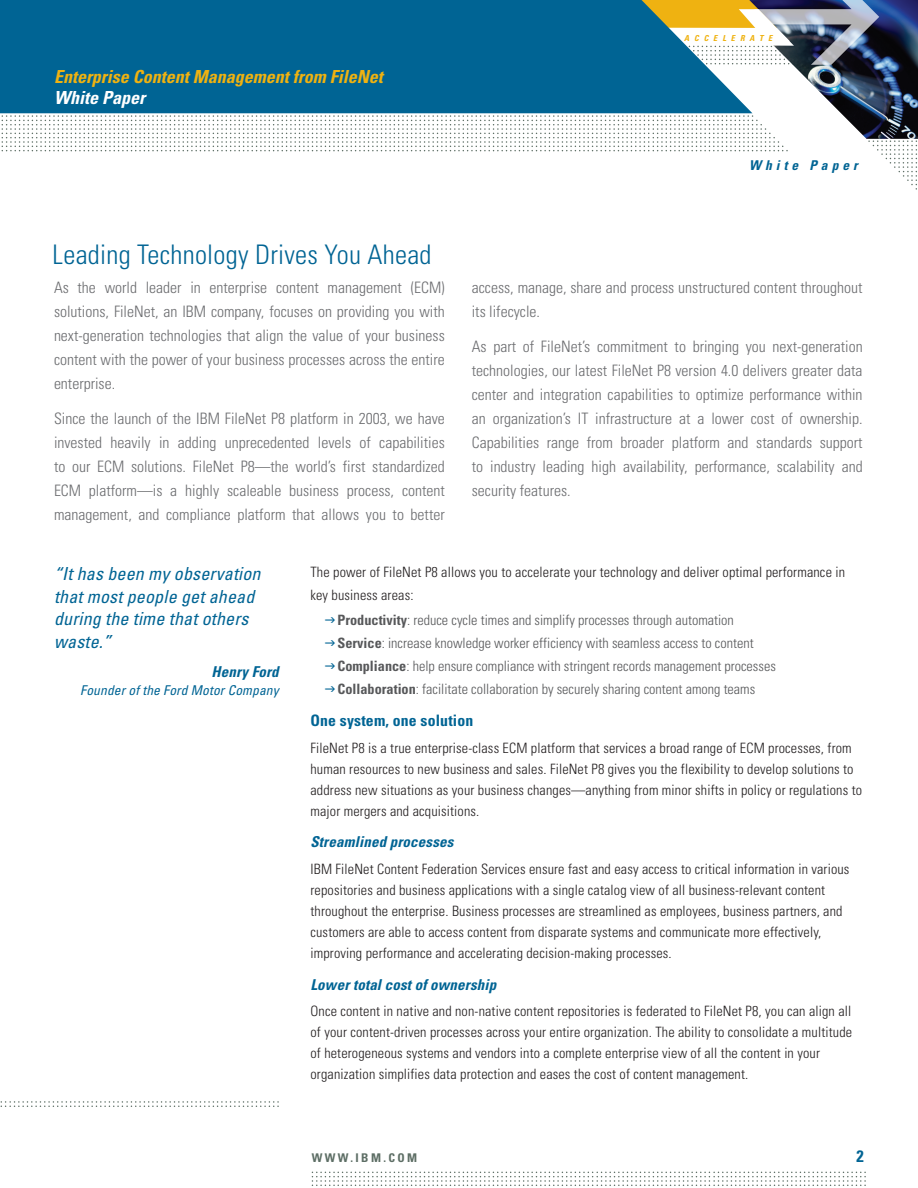
<style>
.page{position:relative;width:918px;height:1188px;background:#fff}
.page>*{position:absolute;margin:0;border:0;box-sizing:border-box;transform-origin:0 0}
.t1{font:300 condensed 27px "Univers";letter-spacing:.01em;color:#006494}
.t2{font:italic condensed 18px/22.5px "Univers";letter-spacing:.01em;color:#006494}
.t3{font:italic 700 condensed 18px "Univers";color:#efb211}
.t4{font:italic 700 condensed 18px "Univers";color:#fff}
.t5{font:300 condensed 15.75px/24px "Univers";color:#6c6d70;text-align:justify}
.t6{font:700 condensed 15.75px "Univers";letter-spacing:.01em;color:#006494}
.t7{font:italic 700 condensed 15px "Univers";letter-spacing:.01em;color:#006494}
.t8{font:300 condensed 14.25px/21px "Univers";letter-spacing:.01em;color:#231f20}
.t9{font:300 condensed 14.25px/23px "Univers";color:#57585a}
.t10{font:italic condensed 13.5px "Univers";letter-spacing:.01em;color:#006494}
.t11{font:italic 700 condensed 13.5px "Univers";letter-spacing:.3em;color:#006494}
.t12{font:700 condensed 12px "Univers";letter-spacing:.2em;color:#5d6e65}
.t13{font:italic 700 condensed 8.25px "Univers";letter-spacing:.6em;color:#efb211}
.s1{font-weight:700}
</style>
<div class="page">
<img style="left:736px;top:0;width:182px;height:139px">
<img style="left:752px;top:0;width:127px;height:82px">
<svg style="left:0;top:0;width:752px;height:113px;background:#126c94"></svg>
<svg style="left:2px;top:115px;width:786px;height:36px"></svg>
<svg style="left:868px;top:140px;width:49px;height:50px"></svg>
<svg style="left:312px;top:1172px;width:554px;height:14px"></svg>
<svg style="left:1px;top:1101px;width:278px;height:6px"></svg>
<p class="t3" style="left:54px;top:65px;width:330px">Enterprise Content Management from FileNet</p>
<p class="t4" style="left:54px;top:86px;width:93px">White Paper</p>
<p class="t13" style="left:684px;top:33px;width:90px">ACCELERATE</p>
<p class="t11" style="left:749px;top:157px;width:110px">White Paper</p>
<h1 class="t1" style="left:53px;top:239px;width:380px">Leading Technology Drives You Ahead</h1>
<p class="t5" style="left:54px;top:276px;width:392px">As the world leader in enterprise content management (ECM) solutions, FileNet, an IBM company, focuses on providing you with next-generation technologies that align the value of your business content with the power of your business processes across the entire enterprise.</p>
<p class="t5" style="left:54px;top:407px;width:392px">Since the launch of the IBM FileNet P8 platform in 2003, we have invested heavily in adding unprecedented levels of capabilities to our ECM solutions. FileNet P8—the world’s first standardized ECM platform—is a highly scaleable business process, content management, and compliance platform that allows you to better</p>
<p class="t5" style="left:472px;top:276px;width:392px">access, manage, share and process unstructured content throughout its lifecycle.</p>
<p class="t5" style="left:472px;top:335px;width:392px">As part of FileNet’s commitment to bringing you next-generation technologies, our latest FileNet P8 version 4.0 delivers greater data center and integration capabilities to optimize performance within an organization’s IT infrastructure at a lower cost of ownership.<br>Capabilities range from broader platform and standards support to industry leading high availability, performance, scalability and security features.</p>
<p class="t2" style="left:54px;top:562px;width:208px">“It has been my observation that most people get ahead during the time that others waste.”</p>
<p class="t7" style="left:212px;top:662px;width:69px">Henry Ford</p>
<p class="t10" style="left:80px;top:681px;width:200px">Founder of the Ford Motor Company</p>
<p class="t8" style="left:310px;top:561px;width:536px;line-height:22.5px">The power of FileNet P8 allows you to accelerate your technology and deliver optimal performance in key business areas:</p>
<p class="t9" style="left:338px;top:609px;width:440px"><span class="s1">Productivity</span>: reduce cycle times and simplify processes through automation <span class="s1">Service</span>: increase knowledge worker efficiency with seamless access to content <span class="s1">Compliance</span>: help ensure compliance with stringent records management processes <span class="s1">Collaboration</span>: facilitate collaboration by securely sharing content among teams</p>
<p class="t6" style="left:310px;top:711px;width:164px">One system, one solution</p>
<p class="t8" style="left:310px;top:737px;width:553px">FileNet P8 is a true enterprise-class ECM platform that services a broad range of ECM processes, from human resources to new business and sales. FileNet P8 gives you the flexibility to develop solutions to address new situations as your business changes—anything from minor shifts in policy or regulations to major mergers and acquisitions.</p>
<p class="t7" style="left:310px;top:833px;width:144px">Streamlined processes</p>
<p class="t8" style="left:310px;top:858px;width:541px">IBM FileNet Content Federation Services ensure fast and easy access to critical information in various repositories and business applications with a single catalog view of all business-relevant content throughout the enterprise. Business processes are streamlined as employees, business partners, and customers are able to access content from disparate systems and communicate more effectively, improving performance and accelerating decision-making processes.</p>
<p class="t7" style="left:310px;top:975px;width:187px">Lower total cost of ownership</p>
<p class="t8" style="left:310px;top:1000px;width:543px">Once content in native and non-native content repositories is federated to FileNet P8, you can align all of your content-driven processes across your entire organization. The ability to consolidate a multitude of heterogeneous systems and vendors into a complete enterprise view of all the content in your organization simplifies data protection and eases the cost of content management.</p>
<p class="t12" style="left:312px;top:1150px;width:107px">WWW.IBM.COM</p>
</div>
